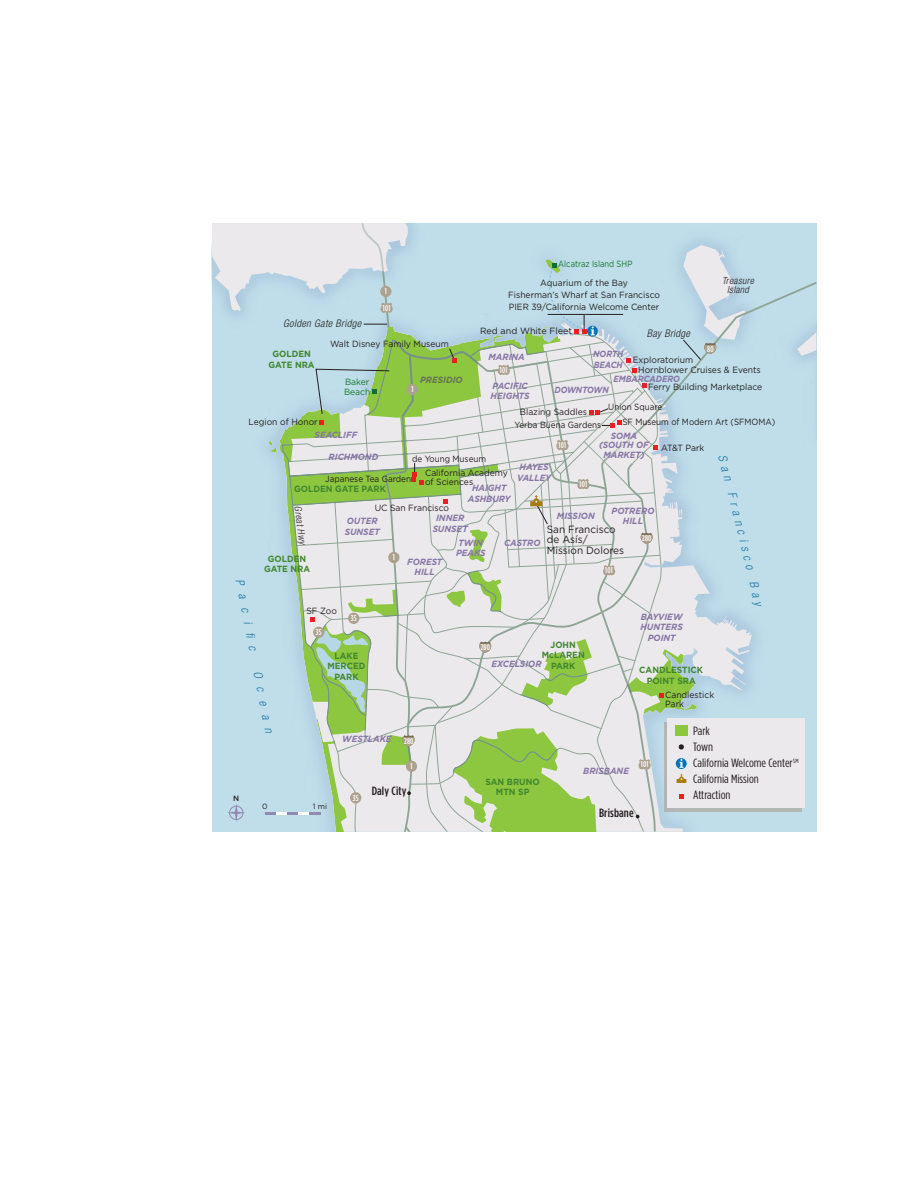
<style>
.page{position:relative;width:918px;height:1188px;background:#fff}
.page>*{position:absolute;margin:0;border:0;box-sizing:border-box;transform-origin:0 0}
.t1{font:12px/16.2px "Gotham Condensed";color:#231f20;scale:1.1 1}
.t2{font:italic 300 condensed 12px "Helvetica Neue LT Std";color:#1a71a0}
.t3{font:500 12px "Gotham Condensed";letter-spacing:.01em;color:#231f20;scale:1.1 1}
.t4{font:10.5px/10.5px "Gotham";color:#231f20;scale:.95 1}
.t5{font:italic 300 condensed 10.5px "Helvetica Neue LT Std";letter-spacing:.035em;color:#231f20}
.t6{font:italic 300 condensed 9.75px/9px "Helvetica Neue LT Std";letter-spacing:.035em;color:#231f20;text-align:center}
.t7{font:9px/12px "Gotham";color:#231f20;scale:.95 1}
.t8{font:italic 700 9px/10.5px "Gotham";color:#8676a5;text-align:center;scale:.95 1}
.t9{font:700 9px/10.5px "Gotham";color:#428730;text-align:center;scale:.95 1}
.t10{font:9px "Gotham";color:#231f20;scale:.9 1}
.t11{font:italic 700 9px/10.5px "Gotham";color:#8676a5;scale:.9 1}
.t12{font:9px "Gotham";color:#15752d;scale:.85 1}
.t13{font:9px "Gotham";color:#231f20}
.t14{font:9px/9.8px "Gotham";color:#15752d;scale:.95 1}
.t15{font:italic 700 9px "Gotham";color:#401e6b;scale:.95 1}
.t16{font:500 8.25px "Gotham Condensed";letter-spacing:.03em;color:#fff}
.t17{font:500 8.25px "Gotham Condensed";letter-spacing:.03em;color:#fff;scale:1.05 1}
.t18{font:7.65px "Gotham";color:#231f20}
.t19{font:500 7.65px "Gotham";color:#231f20}
</style>
<div class="page">
<div style="left:761px;top:280px;width:56px;height:552px;background:#bfdeea"></div>
<div style="left:668px;top:718px;width:137px;height:90px;background:#ece9ec"></div>
<svg style="left:212px;top:223px;width:549px;height:609px;background:#cbdcd4"></svg>
<p class="t17" style="left:385px;top:287px;width:3px">1</p>
<p class="t16" style="left:383px;top:303px;width:9px">101</p>
<p class="t12" style="left:558px;top:259px;width:89px">Alcatraz Island SHP</p>
<p class="t7" style="left:508px;top:277px;width:161px;text-align:center">Aquarium of the Bay<br>Fisherman’s Wharf at San Francisco<br>PIER 39/California Welcome Center</p>
<p class="t6" style="left:722px;top:276px;width:34px">Treasure<br>Island</p>
<p class="t5" style="left:283px;top:317px;width:80px">Golden Gate Bridge</p>
<p class="t13" style="left:480px;top:326px;width:93px">Red and White Fleet</p>
<p class="t5" style="left:647px;top:327px;width:45px">Bay Bridge</p>
<p class="t7" style="left:633px;top:354px;width:65px">Exploratorium</p>
<p class="t7" style="left:330px;top:338px;width:127px">Walt Disney Family Museum</p>
<p class="t16" style="left:707px;top:344px;width:8px">80</p>
<p class="t9" style="left:269px;top:349px;width:50px">GOLDEN<br>GATE NRA</p>
<p class="t11" style="left:593px;top:349px;width:35px">NORTH<br>BEACH</p>
<p class="t11" style="left:554px;top:384px;width:62px">DOWNTOWN</p>
<p class="t8" style="left:599px;top:430px;width:54px;line-height:9.8px">SOMA (SOUTH OF<br>MARKET)</p>
<p class="t8" style="left:489px;top:352px;width:40px">MARINA</p>
<p class="t8" style="left:491px;top:380px;width:43px;text-align:left">PACIFIC<br>HEIGHTS</p>
<p class="t7" style="left:638px;top:361px;width:132px;line-height:16.6px;text-align:right">Hornblower Cruises &amp; Events<br>Ferry Building Marketplace</p>
<p class="t16" style="left:500px;top:365px;width:9px">101</p>
<p class="t11" style="left:613px;top:373px;width:76px">EMBARCADERO</p>
<p class="t15" style="left:420px;top:375px;width:46px">PRESIDIO</p>
<p class="t14" style="left:344px;top:377px;width:29px">Baker<br>Beach</p>
<p class="t17" style="left:411px;top:385px;width:3px">1</p>
<p class="t10" style="left:608px;top:402px;width:62px">Union Square</p>
<p class="t7" style="left:520px;top:405px;width:72px">Blazing Saddles</p>
<p class="t7" style="left:249px;top:415px;width:74px">Legion of Honor</p>
<p class="t10" style="left:515px;top:420px;width:98px">Yerba Buena Gardens</p>
<p class="t10" style="left:622px;top:417px;width:171px">SF Museum of Modern Art (SFMOMA)</p>
<p class="t8" style="left:315px;top:430px;width:47px">SEACLIFF</p>
<p class="t8" style="left:329px;top:452px;width:54px">RICHMOND</p>
<p class="t16" style="left:559px;top:441px;width:9px">101</p>
<p class="t7" style="left:661px;top:441px;width:47px">AT&amp;T Park</p>
<h1 class="t2" style="left:729px;top:454px;width:109px;rotate:76deg">San Francisc</h1>
<p class="t10" style="left:412px;top:454px;width:84px">de Young Museum</p>
<p class="t8" style="left:517px;top:462px;width:37px;text-align:left">HAYES<br>VALLEY</p>
<p class="t7" style="left:425px;top:468px;width:89px;line-height:9px">California Academy of Sciences</p>
<p class="t10" style="left:325px;top:473px;width:97px">Japanese Tea Garden</p>
<p class="t16" style="left:579px;top:480px;width:9px">101</p>
<p class="t8" style="left:468px;top:483px;width:46px">HAIGHT<br>ASHBURY</p>
<p class="t9" style="left:294px;top:483px;width:98px">GOLDEN GATE PARK</p>
<p class="t7" style="left:375px;top:501px;width:80px">UC San Francisco</p>
<p class="t6" style="left:302px;top:505px;width:40px;rotate:83deg">Great Hwy</p>
<p class="t8" style="left:612px;top:505px;width:47px">POTRERO<br>HILL</p>
<p class="t8" style="left:557px;top:511px;width:41px">MISSION</p>
<p class="t8" style="left:345px;top:516px;width:38px;text-align:left">OUTER<br>SUNSET</p>
<p class="t8" style="left:433px;top:513px;width:38px">INNER<br>SUNSET</p>
<p class="t4" style="left:547px;top:524px;width:83px">San Francisco de Asís/<br>Mission Dolores</p>
<p class="t16" style="left:642px;top:534px;width:11px">280</p>
<p class="t8" style="left:456px;top:537px;width:33px;text-align:left">TWIN<br>PEAKS</p>
<p class="t8" style="left:504px;top:538px;width:40px">CASTRO</p>
<p class="t17" style="left:393px;top:553px;width:3px">1</p>
<p class="t9" style="left:264px;top:553px;width:50px">GOLDEN<br>GATE NRA</p>
<p class="t8" style="left:407px;top:556px;width:39px">FOREST<br>HILL</p>
<p class="t16" style="left:605px;top:566px;width:9px">101</p>
<h1 class="t2" style="left:247px;top:577px;width:74px;rotate:79deg">Pacifi c</h1>
<h1 class="t2" style="left:264px;top:670px;width:65px;rotate:79deg">Ocean</h1>
<p class="t7" style="left:306px;top:605px;width:34px">SF Zoo</p>
<p class="t17" style="left:316px;top:628px;width:7px">35</p>
<p class="t17" style="left:351px;top:614px;width:7px">35</p>
<p class="t9" style="left:327px;top:650px;width:42px">LAKE<br>MERCED<br>PARK</p>
<p class="t8" style="left:342px;top:733px;width:54px">WESTLAKE</p>
<p class="t16" style="left:404px;top:736px;width:11px">280</p>
<p class="t17" style="left:411px;top:762px;width:3px">1</p>
<p class="t19" style="left:233px;top:794px;width:8px">N</p>
<p class="t18" style="left:262px;top:802px;width:7px">0</p>
<p class="t18" style="left:313px;top:802px;width:16px">1 mi</p>
<p class="t17" style="left:353px;top:793px;width:7px">35</p>
<h1 class="t3" style="left:372px;top:785px;width:33px">Daly City</h1>
<p class="t9" style="left:542px;top:639px;width:47px">JOHN<br>McLAREN<br>PARK</p>
<p class="t16" style="left:481px;top:643px;width:11px">280</p>
<p class="t8" style="left:491px;top:658px;width:54px">EXCELSIOR</p>
<p class="t9" style="left:486px;top:776px;width:59px">SAN BRUNO<br>MTN SP</p>
<p class="t8" style="left:583px;top:766px;width:50px">BRISBANE</p>
<p class="t8" style="left:640px;top:611px;width:46px">BAYVIEW<br>HUNTERS<br>POINT</p>
<p class="t9" style="left:639px;top:665px;width:69px">CANDLESTICK<br>POINT SRA</p>
<p class="t16" style="left:641px;top:760px;width:9px">101</p>
<p class="t7" style="left:665px;top:690px;width:53px;line-height:9px">Candlestick<br>Park</p>
<h1 class="t1" style="left:693px;top:722px;width:17px">Park</h1>
<h1 class="t1" style="left:693px;top:755px;width:98px">California Welcome Center<sup>SM<br></sup>California Mission<br>Attraction</h1>
<h1 class="t1" style="left:693px;top:738px;width:20px">Town</h1>
<h1 class="t3" style="left:599px;top:806px;width:33px">Brisbane</h1>
</div>
